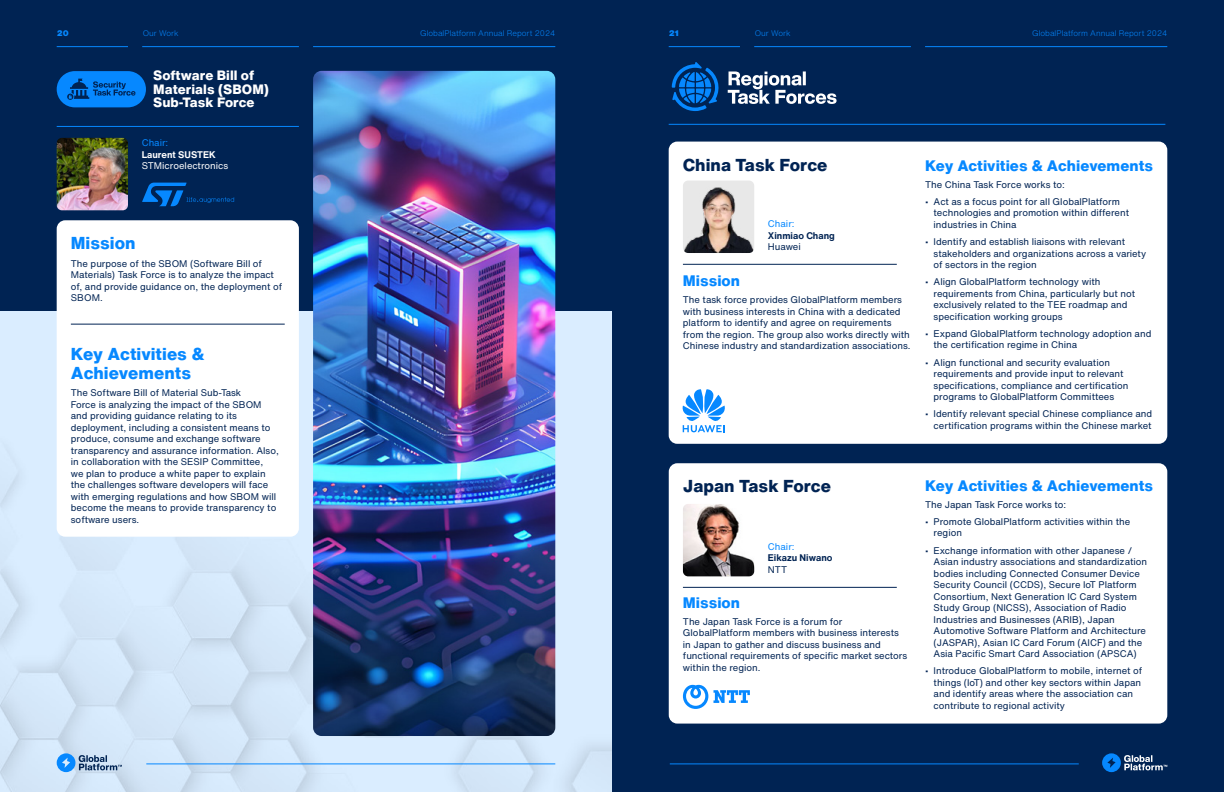
<style>
.page{position:relative;width:1224px;height:792px;background:#fff}
.page>*{position:absolute;margin:0;border:0;box-sizing:border-box;transform-origin:0 0}
.t1{font:800 17px/19px "Helvetica Now Text";color:#0688ff}
.t2{font:800 17px "Helvetica Now Text";color:#002353}
.t3{font:800 15px "Helvetica Now Text";color:#0688ff}
.t4{font:800 13.3px/13.3px "Helvetica Now Text";color:#fff}
.t5{font:9.5px/11.5px "Helvetica Now Text";color:#002353}
.t6{font:700 9.5px "Helvetica Now Text";color:#002353}
.t7{font:9.5px "Helvetica Now Text";color:#0688ff}
.t8{font:9.5px "Helvetica Now Text";color:#fff}
.t9{font:700 9.5px "Helvetica Now Text";color:#fff}
.t10{font:300 8px "Helvetica Now Text";color:#0688ff}
.t11{font:900 8px "Helvetica Now Text";color:#0688ff}
</style>
<div class="page">
<img style="left:0;top:311px;width:612px;height:481px">
<div style="left:0;top:0;width:612px;height:311px;background:#002353"></div>
<div style="left:612px;top:0;width:612px;height:792px;background:#002353"></div>
<div style="left:57px;top:220px;width:242px;height:317px;background:#fff;border-radius:9px"></div>
<div style="left:669px;top:142px;width:498px;height:302px;background:#fff;border-radius:9px"></div>
<div style="left:669px;top:463px;width:498px;height:261px;background:#fff;border-radius:9px"></div>
<img style="left:57px;top:138px;width:71px;height:72px">
<img style="left:313px;top:71px;width:242px;height:665px">
<hr style="left:71px;top:324px;width:214px;height:1px;background:#002353">
<hr style="left:683px;top:264px;width:214px;height:1px;background:#002353">
<hr style="left:683px;top:587px;width:214px;height:1px;background:#002353">
<hr style="left:57px;top:126px;width:242px;height:1px;background:#0688ff">
<svg style="left:728px;top:71px;width:109px;height:33px"></svg>
<svg style="left:672px;top:62px;width:47px;height:49px"></svg>
<hr style="left:669px;top:124px;width:496px;height:1px;background:#0688ff">
<img style="left:683px;top:181px;width:71px;height:72px">
<svg style="left:682px;top:389px;width:43px;height:43px"></svg>
<div style="left:57px;top:71px;width:89px;height:36px;background:#0688ff;border-radius:18px"></div>
<svg style="left:67px;top:79px;width:69px;height:21px"></svg>
<img style="left:683px;top:504px;width:71px;height:72px">
<svg style="left:142px;top:183px;width:92px;height:23px"></svg>
<svg style="left:683px;top:685px;width:67px;height:24px"></svg>
<hr style="left:669px;top:46px;width:71px;height:1px;background:#0688ff">
<hr style="left:754px;top:46px;width:157px;height:1px;background:#0688ff">
<hr style="left:925px;top:46px;width:242px;height:1px;background:#0688ff">
<svg style="left:1102px;top:753px;width:65px;height:19px"></svg>
<hr style="left:670px;top:764px;width:409px;height:1px;background:#0688ff">
<hr style="left:57px;top:46px;width:71px;height:1px;background:#0688ff">
<hr style="left:142px;top:46px;width:157px;height:1px;background:#0688ff">
<hr style="left:313px;top:46px;width:242px;height:1px;background:#0688ff">
<svg style="left:57px;top:753px;width:65px;height:19px"></svg>
<hr style="left:146px;top:764px;width:409px;height:1px;background:#0688ff">
<p class="t11" style="left:57px;top:27px;width:14px">20</p>
<p class="t10" style="left:143px;top:27px;width:37px">Our Work</p>
<p class="t10" style="left:420px;top:27px;width:137px">GlobalPlatform Annual Report 2024</p>
<p class="t11" style="left:669px;top:27px;width:12px">21</p>
<p class="t10" style="left:755px;top:27px;width:37px">Our Work</p>
<p class="t10" style="left:1032px;top:27px;width:137px">GlobalPlatform Annual Report 2024</p>
<h3 class="t4" style="left:153px;top:69px;width:117px">Software Bill of<br>Materials (SBOM)<br>Sub-Task Force</h3>
<p class="t7" style="left:142px;top:136px;width:28px">Chair:</p>
<p class="t9" style="left:142px;top:147px;width:75px">Laurent SUSTEK</p>
<p class="t8" style="left:142px;top:159px;width:88px">STMicroelectronics</p>
<h1 class="t1" style="left:71px;top:233px;width:66px">Mission</h1>
<p class="t5" style="left:71px;top:257px;width:213px">The purpose of the SBOM (Software Bill of Materials) Task Force is to analyze the impact of, and provide guidance on, the deployment of SBOM.</p>
<h1 class="t1" style="left:71px;top:344px;width:135px">Key Activities &amp;<br>Achievements</h1>
<p class="t5" style="left:71px;top:387px;width:210px">The Software Bill of Material Sub-Task<br>Force is analyzing the impact of the SBOM and providing guidance relating to its deployment, including a consistent means to produce, consume and exchange software transparency and assurance information. Also, in collaboration with the SESIP Committee,<br>we plan to produce a white paper to explain the challenges software developers will face with emerging regulations and how SBOM will become the means to provide transparency to software users.</p>
<h1 class="t2" style="left:683px;top:152px;width:146px">China Task Force</h1>
<p class="t7" style="left:768px;top:217px;width:28px">Chair:</p>
<p class="t6" style="left:768px;top:228px;width:68px">Xinmiao Chang</p>
<p class="t5" style="left:768px;top:241px;width:34px">Huawei</p>
<h2 class="t3" style="left:683px;top:269px;width:59px">Mission</h2>
<p class="t5" style="left:683px;top:294px;width:229px">The task force provides GlobalPlatform members with business interests in China with a dedicated platform to identify and agree on requirements from the region. The group also works directly with Chinese industry and standardization associations.</p>
<h2 class="t3" style="left:925px;top:154px;width:229px">Key Activities &amp; Achievements</h2>
<p class="t5" style="left:925px;top:178px;width:141px">The China Task Force works to:</p>
<p class="t5" style="left:934px;top:196px;width:197px;text-indent:-9px">• Act as a focus point for all GlobalPlatform technologies and promotion within different industries in China</p>
<p class="t5" style="left:934px;top:236px;width:214px;text-indent:-9px">• Identify and establish liaisons with relevant stakeholders and organizations across a variety of sectors in the region</p>
<p class="t5" style="left:934px;top:276px;width:203px;text-indent:-9px">• Align GlobalPlatform technology with requirements from China, particularly but not exclusively related to the TEE roadmap and specification working groups</p>
<p class="t5" style="left:934px;top:328px;width:219px;text-indent:-9px">• Expand GlobalPlatform technology adoption and the certification regime in China</p>
<p class="t5" style="left:934px;top:356px;width:196px;text-indent:-9px">• Align functional and security evaluation requirements and provide input to relevant specifications, compliance and certification programs to GlobalPlatform Committees</p>
<p class="t5" style="left:925px;top:408px;width:229px;text-align:right">• Identify relevant special Chinese compliance and certification programs within the Chinese market</p>
<h1 class="t2" style="left:683px;top:473px;width:150px">Japan Task Force</h1>
<p class="t7" style="left:768px;top:539px;width:28px">Chair:</p>
<p class="t6" style="left:768px;top:551px;width:66px">Eikazu Niwano</p>
<p class="t5" style="left:768px;top:563px;width:21px">NTT</p>
<h2 class="t3" style="left:683px;top:591px;width:59px">Mission</h2>
<p class="t5" style="left:683px;top:615px;width:226px">The Japan Task Force is a forum for GlobalPlatform members with business interests in Japan to gather and discuss business and functional requirements of specific market sectors within the region.</p>
<h2 class="t3" style="left:925px;top:474px;width:229px">Key Activities &amp; Achievements</h2>
<p class="t5" style="left:925px;top:498px;width:143px">The Japan Task Force works to:</p>
<p class="t5" style="left:934px;top:516px;width:198px;text-indent:-9px">• Promote GlobalPlatform activities within the region</p>
<p class="t5" style="left:934px;top:544px;width:215px;text-indent:-9px">• Exchange information with other Japanese / Asian industry associations and standardization bodies including Connected Consumer Device Security Council (CCDS), Secure IoT Platform Consortium, Next Generation IC Card System Study Group (NICSS), Association of Radio Industries and Businesses (ARIB), Japan Automotive Software Platform and Architecture (JASPAR), Asian IC Card Forum (AICF) and the Asia Pacific Smart Card Association (APSCA)</p>
<p class="t5" style="left:934px;top:665px;width:210px;text-indent:-9px">• Introduce GlobalPlatform to mobile, internet of things (IoT) and other key sectors within Japan and identify areas where the association can contribute to regional activity</p>
</div>
